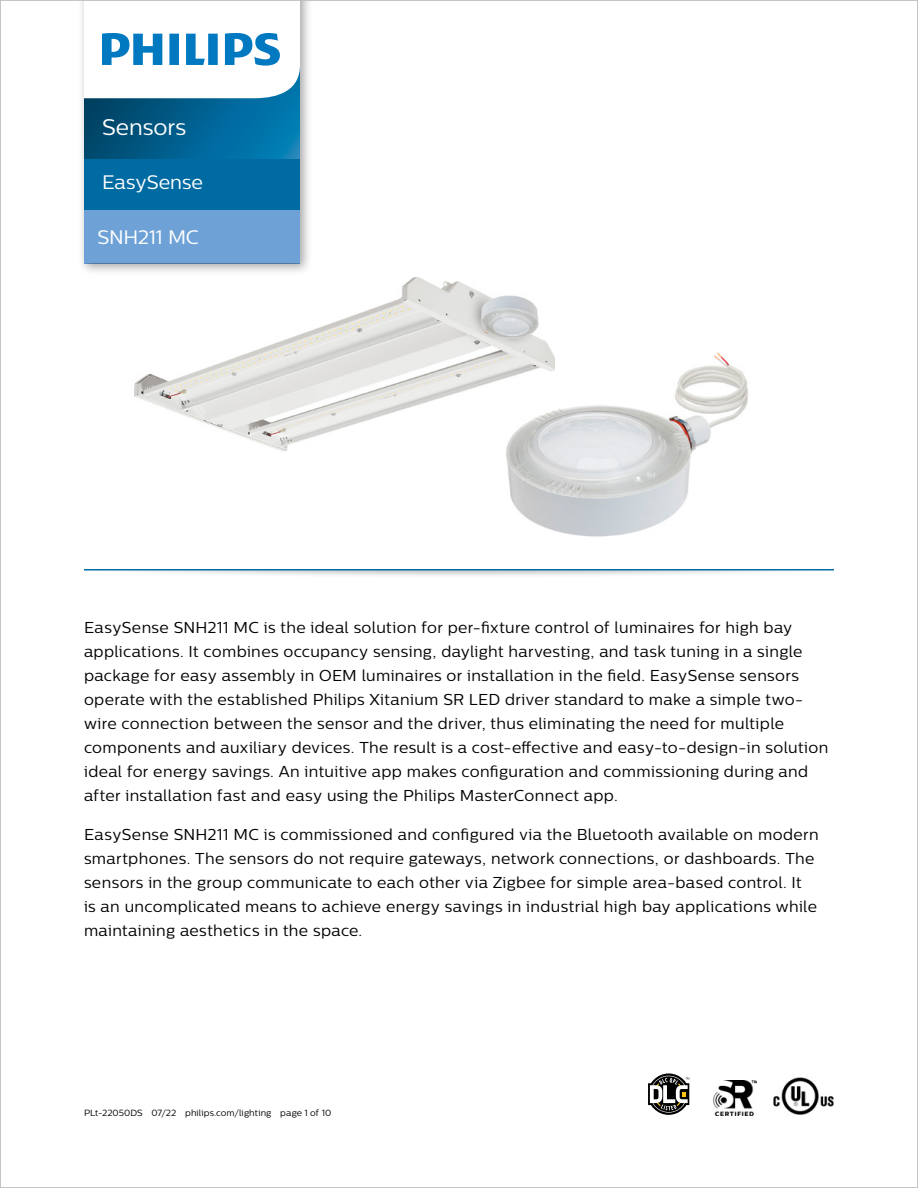
<style>
.page{position:relative;width:918px;height:1188px;background:#fff}
.page>*{position:absolute;margin:0;border:0;box-sizing:border-box;transform-origin:0 0}
.t1{font:22.5px "Centrale Sans";color:#fff}
.t2{font:19.5px "Centrale Sans";letter-spacing:-.005em;color:#fff}
.t3{font:15.75px/24px "Centrale Sans";letter-spacing:.025em;color:#000}
.t4{font:9px "Centrale Sans";letter-spacing:.01em;color:#000}
</style>
<div class="page">
<img style="left:134px;top:277px;width:416px;height:174px">
<img style="left:713px;top:1080px;width:43px;height:36px">
<img style="left:500px;top:348px;width:248px;height:189px">
<svg style="left:648px;top:1073px;width:41px;height:42px"></svg>
<img style="left:773px;top:1077px;width:61px;height:38px">
<div style="left:78px;top:0;width:235px;height:276px;background:#000;opacity:.35"></div>
<div style="left:84px;top:0;width:216px;height:263px;background:#6ea2d7"></div>
<div style="left:84px;top:65px;width:216px;height:94px;background:linear-gradient(to right,#004366,#027fb9)"></div>
<svg style="left:84px;top:2px;width:216px;height:96px;background:#d3e8f4"></svg>
<div style="left:84px;top:159px;width:216px;height:51px;background:#006ba3"></div>
<div style="left:64px;top:560px;width:789px;height:19px;background:#000;opacity:.3"></div>
<hr style="left:84px;top:569px;width:750px;height:1px;background:#006ba3">
<div style="left:54px;top:554px;width:810px;height:15px;background:#fff"></div>
<div style="left:0;top:554px;width:84px;height:30px;background:#fff"></div>
<div style="left:834px;top:554px;width:84px;height:30px;background:#fff"></div>
<h1 class="t1" style="left:102px;top:114px;width:86px">Sensors</h1>
<p class="t2" style="left:102px;top:171px;width:103px">EasySense</p>
<p class="t2" style="left:98px;top:226px;width:103px">SNH211 MC</p>
<p class="t3" style="left:84px;top:615px;width:746px">EasySense SNH211 MC is the ideal solution for per-fixture control of luminaires for high bay applications. It combines occupancy sensing, daylight harvesting, and task tuning in a single package for easy assembly in OEM luminaires or installation in the field. EasySense sensors operate with the established Philips Xitanium SR LED driver standard to make a simple two&shy;wire connection between the sensor and the driver, thus eliminating the need for multiple components and auxiliary devices. The result is a cost-effective and easy-to-design-in solution ideal for energy savings. An intuitive app makes configuration and commissioning during and after installation fast and easy using the Philips MasterConnect app.</p>
<p class="t3" style="left:84px;top:822px;width:736px">EasySense SNH211 MC is commissioned and configured via the Bluetooth available on modern smartphones. The sensors do not require gateways, network connections, or dashboards. The sensors in the group communicate to each other via Zigbee for simple area-based control. It<br>is an uncomplicated means to achieve energy savings in industrial high bay applications while maintaining aesthetics in the space.</p>
<p class="t4" style="left:84px;top:1108px;width:249px">PLt-22050DS 07/22 philips.com/lighting page 1 of 10</p>
</div>
